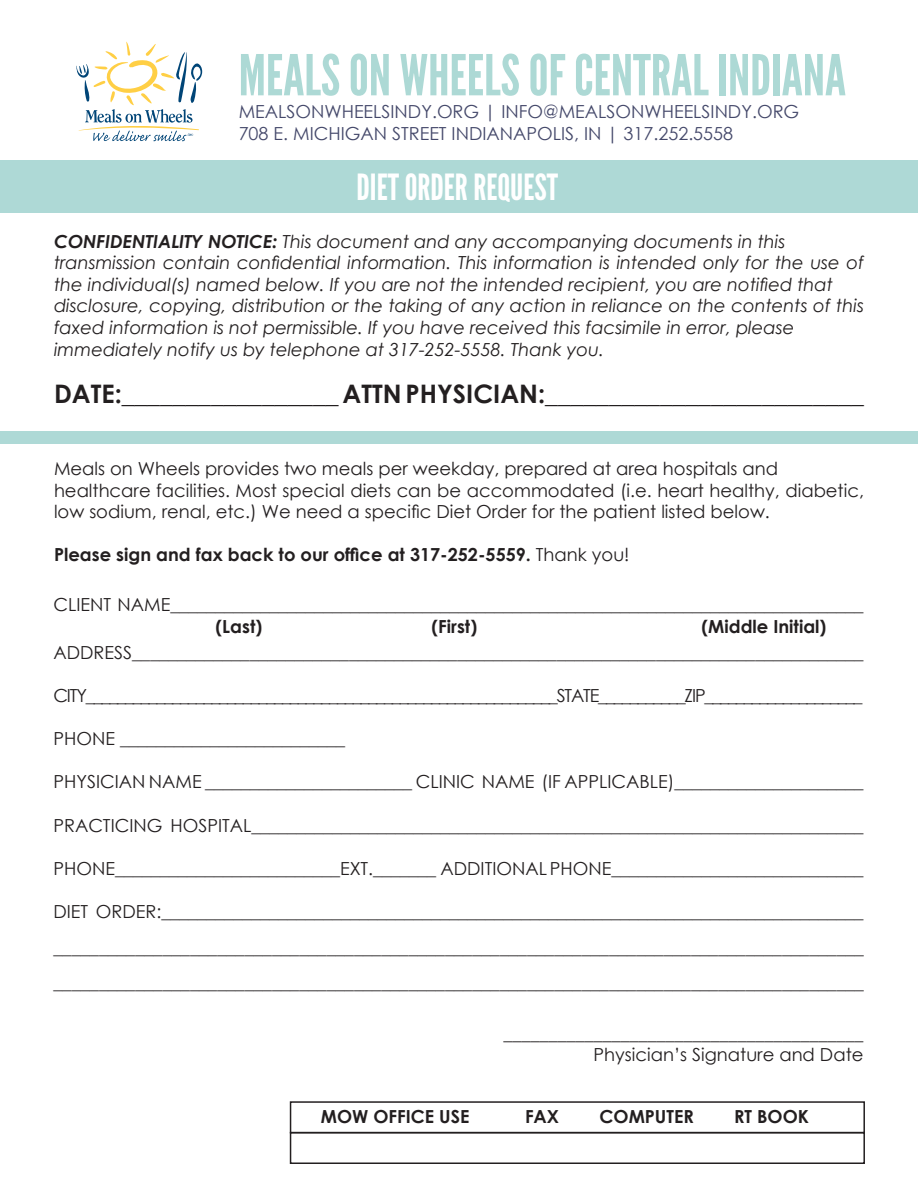
<style>
.page{position:relative;width:918px;height:1188px;background:#fff}
.page>*{position:absolute;margin:0;border:0;box-sizing:border-box;transform-origin:0 0}
.t1{font:56.25px "League Gothic";color:#add9d5}
.t2{font:36px "League Gothic";color:#fff}
.t3{font:700 25.5px "Century Gothic";color:#231f20}
.t4{font:18px/21.6px "Century Gothic";color:#231f20}
.t5{font:italic 18px/21.6px "Century Gothic";color:#231f20}
.t6{font:700 18px "Century Gothic";color:#231f20}
.t7{font:18px "Century Gothic";letter-spacing:-.065em;color:#231f20}
.t8{font:18px "Century Gothic";color:#44486a}
.t9{font:18px "Minion Pro";color:#231f20}
.s1{font-weight:700}
.s2{font-weight:400}
</style>
<div class="page">
<svg style="left:76px;top:42px;width:126px;height:99px"></svg>
<div style="left:0;top:160px;width:918px;height:53px;background:#aed9d6"></div>
<div style="left:0;top:431px;width:917px;height:12px;background:#aed9d6"></div>
<div style="left:290px;top:1101px;width:575px;height:32px;border:2px solid #231f20"></div>
<div style="left:290px;top:1132px;width:575px;height:32px;border:2px solid #231f20"></div>
<p class="t1" style="left:239px;top:42px;width:609px">MEALS ON WHEELS OF CENTRAL INDIANA</p>
<p class="t8" style="left:239px;top:99px;width:562px">MEALSONWHEELSINDY.ORG | INFO@MEALSONWHEELSINDY.ORG</p>
<p class="t8" style="left:239px;top:120px;width:496px">708 E. MICHIGAN STREET INDIANAPOLIS, IN | 317.252.5558</p>
<p class="t2" style="left:357px;top:165px;width:203px">DIET ORDER REQUEST</p>
<p class="t5" style="left:54px;top:230px;width:733px"><span class="s1">CONFIDENTIALITY NOTICE:</span> This document and any accompanying documents in this</p>
<p class="t5" style="left:54px;top:252px;width:812px">transmission contain confidential information. This information is intended only for the use of the individual(s) named below. If you are not the intended recipient, you are notified that</p>
<p class="t5" style="left:54px;top:295px;width:811px">disclosure, copying, distribution or the taking of any action in reliance on the contents of this faxed information is not permissible. If you have received this facsimile in error, please</p>
<p class="t5" style="left:54px;top:338px;width:552px">immediately notify us by telephone at 317-252-5558. Thank you.</p>
<p class="t3" style="left:54px;top:375px;width:812px">DATE:_________________ ATTN PHYSICIAN:_________________________</p>
<p class="t4" style="left:54px;top:457px;width:726px">Meals on Wheels provides two meals per weekday, prepared at area hospitals and</p>
<p class="t4" style="left:54px;top:479px;width:811px">healthcare facilities. Most special diets can be accommodated (i.e. heart healthy, diabetic, low sodium, renal, etc.) We need a specific Diet Order for the patient listed below.</p>
<p class="t6" style="left:54px;top:541px;width:577px">Please sign and fax back to our office at 317-252-5559. <span class="s2">Thank you!</span></p>
<p class="t4" style="left:53px;top:594px;width:812px">CLIENT NAME_____________________________________________________________________________</p>
<p class="t6" style="left:215px;top:613px;width:48px">(Last)</p>
<p class="t6" style="left:431px;top:613px;width:47px">(First)</p>
<p class="t6" style="left:701px;top:613px;width:126px">(Middle Initial)</p>
<p class="t4" style="left:53px;top:641px;width:812px">ADDRESS_________________________________________________________________________________</p>
<p class="t7" style="left:53px;top:683px;width:811px">CITY____________________________________________________________STATE___________ZIP____________________</p>
<p class="t4" style="left:53px;top:728px;width:293px">PHONE _________________________</p>
<p class="t4" style="left:53px;top:771px;width:812px">PHYSICIAN NAME _______________________ CLINIC NAME (IF APPLICABLE)_____________________</p>
<p class="t4" style="left:53px;top:814px;width:812px">PRACTICING HOSPITAL____________________________________________________________________</p>
<p class="t4" style="left:53px;top:857px;width:811px">PHONE_________________________EXT._______ ADDITIONAL PHONE____________________________</p>
<p class="t4" style="left:53px;top:900px;width:811px">DIET ORDER:______________________________________________________________________________</p>
<p class="t4" style="left:53px;top:936px;width:812px">_________________________________________________________________________________________</p>
<p class="t4" style="left:53px;top:972px;width:812px">_________________________________________________________________________________________</p>
<p class="t9" style="left:503px;top:1022px;width:362px">________________________________________</p>
<p class="t4" style="left:594px;top:1044px;width:271px">Physician’s Signature and Date</p>
<p class="t6" style="left:321px;top:1103px;width:150px">MOW OFFICE USE</p>
<p class="t6" style="left:525px;top:1103px;width:36px">FAX</p>
<p class="t6" style="left:600px;top:1103px;width:96px">COMPUTER</p>
<p class="t6" style="left:734px;top:1103px;width:76px">RT BOOK</p>
</div>
